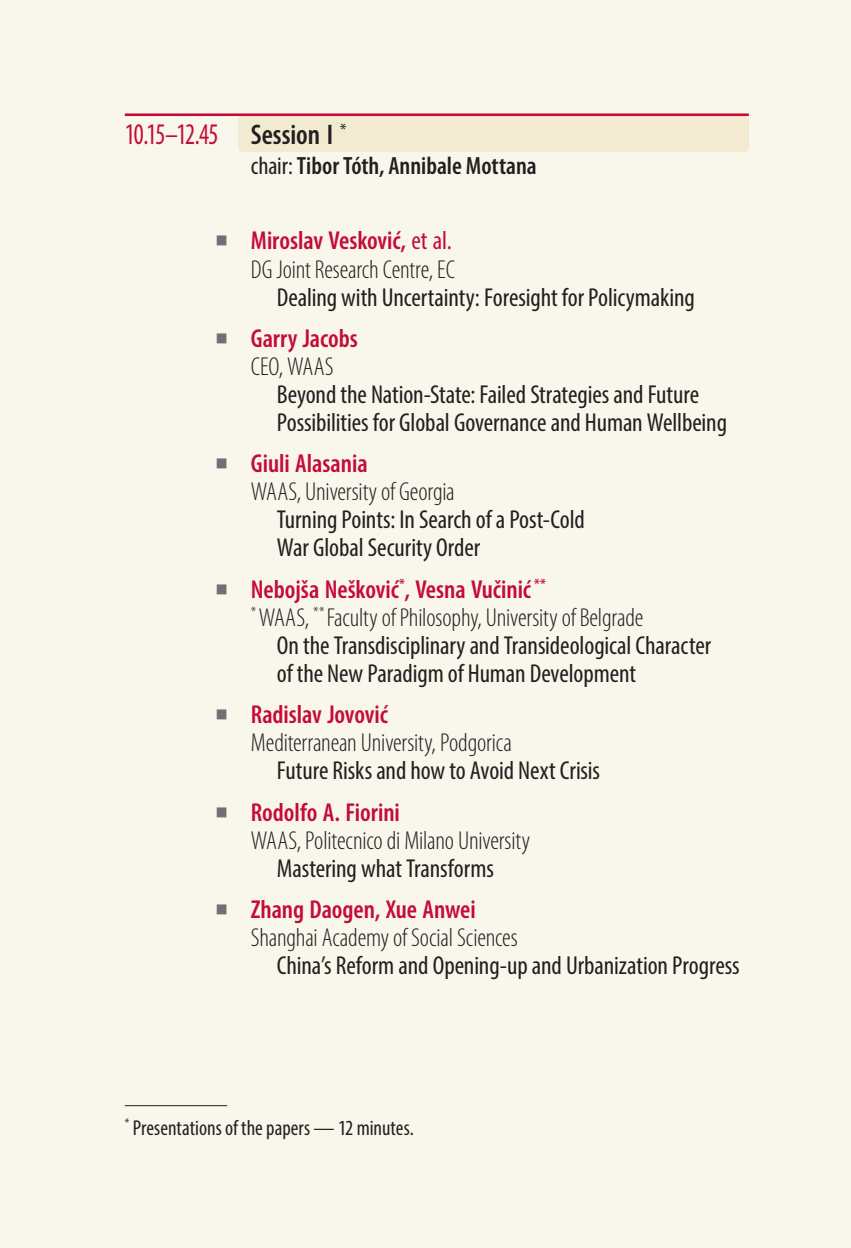
<style>
.page{position:relative;width:851px;height:1248px;background:#fff}
.page>*{position:absolute;margin:0;border:0;box-sizing:border-box;transform-origin:0 0}
.t1{font:condensed 30px "Myriad Pro";letter-spacing:-.04em;color:#c40c37;scale:.86 1}
.t2{font:condensed 26px/28px "Myriad Pro";letter-spacing:-.005em;color:#231f20}
.t3{font:300 condensed 26px/28px "Myriad Pro";letter-spacing:-.01em;color:#231f20}
.t4{font:600 condensed 26px/28px "Myriad Pro";color:#c40c37;text-align:center}
.t5{font:600 condensed 25px "Myriad Pro";color:#231f20}
.t6{font:condensed 21.6px "Myriad Pro";color:#231f20}
.s1{font-weight:600;font-size:28.4px;color:#231f20}
.s2{font-weight:400}
.s3{font-family:"Minion Pro";font-weight:700;font-stretch:normal;font-size:34px;color:#6f7073}
.s4{font-weight:600;color:#c40c37}
.s5{font-weight:400;color:#c40c37}
.s6{font-weight:300;color:#231f20}
</style>
<div class="page">
<div style="left:0;top:0;width:850px;height:1247px;background:#f9f6ec"></div>
<div style="left:238px;top:116px;width:510px;height:36px;background:#f2ead1"></div>
<hr style="left:125px;top:113px;width:623px;height:3px;background:#c40c37">
<hr style="left:125px;top:1105px;width:102px;height:1px;background:#231f20">
<p class="t1" style="left:125px;top:116px;width:259px">10.15–12.45 <span class="s1">Session I</span> <sup>*</sup></p>
<p class="t5" style="left:251px;top:151px;width:287px"><span class="s2">chair:</span> Tibor Tóth, Annibale Mottana</p>
<p class="t3" style="left:215px;top:227px;width:242px;text-align:right"><span class="s3">■</span> <span class="s4">Miroslav Vesković,</span> <span class="s5">et al.<br></span>DG Joint Research Centre, EC</p>
<p class="t2" style="left:277px;top:282px;width:419px">Dealing with Uncertainty: Foresight for Policymaking</p>
<p class="t4" style="left:215px;top:324px;width:144px"><span class="s3">■</span> Garry Jacobs<br><span class="s6">CEO, WAAS</span></p>
<p class="t2" style="left:277px;top:380px;width:451px">Beyond the Nation-State: Failed Strategies and Future<br>Possibilities for Global Governance and Human Wellbeing</p>
<p class="t3" style="left:251px;top:449px;width:205px;text-indent:-36px"><span class="s3">■</span> <span class="s4">Giuli Alasania<br></span>WAAS, University of Georgia</p>
<p class="t2" style="left:277px;top:505px;width:309px">Turning Points: In Search of a Post-Cold<br>War Global Security Order</p>
<p class="t4" style="left:215px;top:574px;width:332px"><span class="s3">■</span> Nebojša Nešković<sup>*</sup>, Vesna Vučinić <sup>**</sup></p>
<p class="t3" style="left:251px;top:603px;width:394px"><sup>*</sup> WAAS, <sup>**</sup> Faculty of Philosophy, University of Belgrade</p>
<p class="t2" style="left:277px;top:630px;width:435px">On the Transdisciplinary and Transideological Character</p>
<p class="t2" style="left:277px;top:658px;width:360px">of the New Paradigm of Human Development</p>
<p class="t3" style="left:251px;top:700px;width:262px;text-indent:-36px"><span class="s3">■</span> <span class="s4">Radislav Jovović<br></span>Mediterranean University, Podgorica</p>
<p class="t2" style="left:277px;top:756px;width:324px">Future Risks and how to Avoid Next Crisis</p>
<p class="t3" style="left:251px;top:797px;width:280px;text-indent:-36px"><span class="s3">■</span> <span class="s4">Rodolfo A. Fiorini<br></span>WAAS, Politecnico di Milano University</p>
<p class="t2" style="left:277px;top:853px;width:218px">Mastering what Transforms</p>
<p class="t3" style="left:251px;top:895px;width:268px;text-indent:-36px"><span class="s3">■</span> <span class="s4">Zhang Daogen, Xue Anwei<br></span>Shanghai Academy of Social Sciences</p>
<p class="t2" style="left:277px;top:950px;width:464px">China’s Reform and Opening-up and Urbanization Progress</p>
<p class="t6" style="left:125px;top:1114px;width:290px"><sup>*</sup> Presentations of the papers — 12 minutes.</p>
</div>
